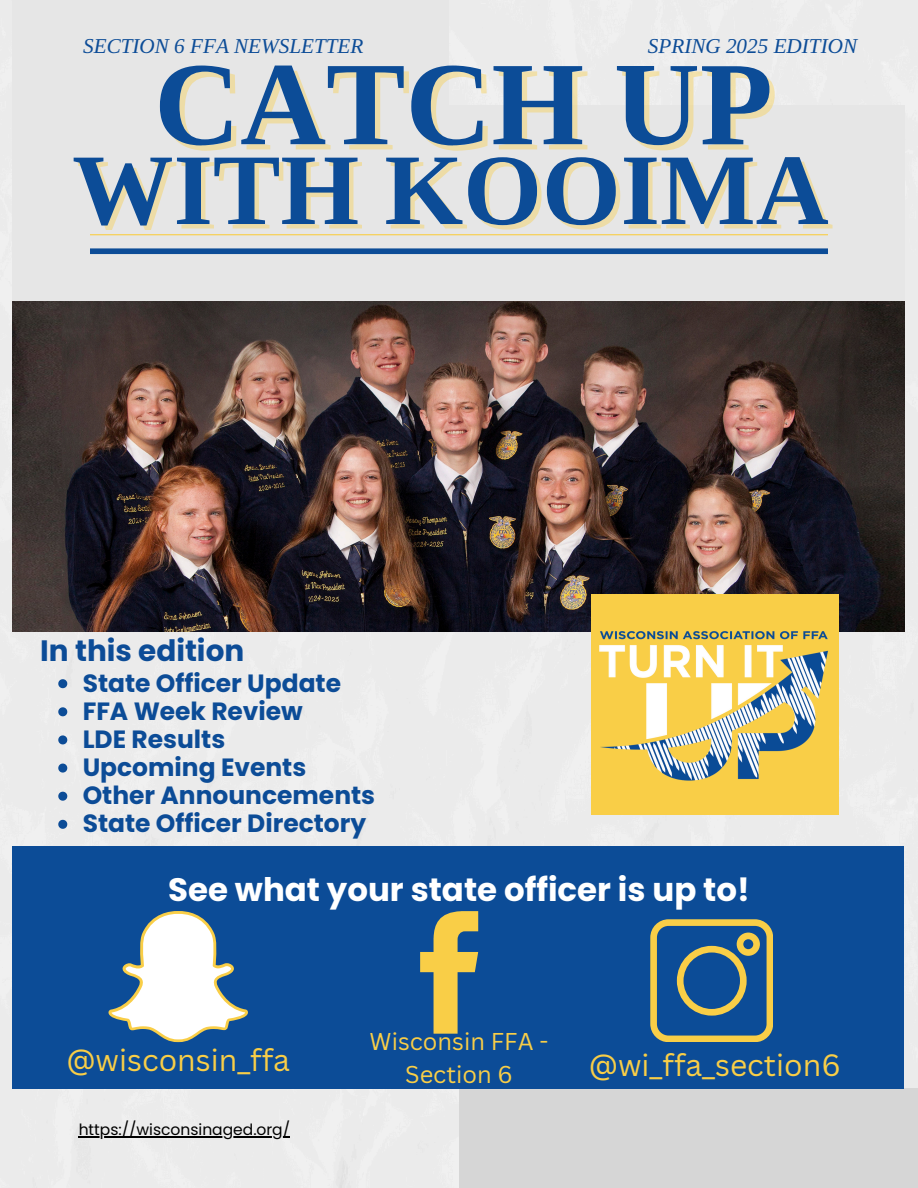
<style>
.page{position:relative;width:918px;height:1188px;background:#ebebeb}
.page>*{position:absolute;margin:0;border:0;box-sizing:border-box;transform-origin:0 0}
.t1{font:700 119.1px "Libra Serif Modern";color:#0c4c97}
.t2{font:700 101.25px "Libra Serif Modern";color:#0c4c97}
.t3{font:700 32.4px "Poppins";color:#fff}
.t4{font:30px "Canva Sans";color:#f9ce47}
.t5{font:700 29.4px "Poppins";color:#0c4c97}
.t6{font:700 24.9px "Poppins";color:#0c4c97}
.t7{font:23.7px/32.8px "Canva Sans";color:#f9ce47;text-align:center}
.t8{font:italic 21.15px "Libra Serif Modern";color:#0c4c97}
.t9{font:15.45px "Poppins";color:#000}
</style>
<div class="page">
<div style="left:13px;top:0;width:436px;height:302px;background:#e6e6e6"></div>
<div style="left:459px;top:1088px;width:459px;height:100px;background:#d6d6d6"></div>
<div style="left:13px;top:105px;width:892px;height:197px;background:#e6e6e6"></div>
<div style="left:13px;top:846px;width:891px;height:242px;background:#0c4c97"></div>
<img style="left:13px;top:302px;width:892px;height:330px">
<div style="left:591px;top:594px;width:248px;height:220px;background:#f9ce47"></div>
<hr style="left:90px;top:234px;width:738px;height:1px;background:#f9ce47">
<div style="left:90px;top:248px;width:738px;height:6px;background:#0c4c97"></div>
<img style="left:599px;top:618px;width:244px;height:174px">
<svg style="left:108px;top:911px;width:140px;height:131px"></svg>
<svg style="left:420px;top:911px;width:58px;height:123px"></svg>
<svg style="left:650px;top:919px;width:123px;height:123px"></svg>
<svg style="left:58px;top:679px;width:9px;height:9px"></svg>
<svg style="left:58px;top:707px;width:9px;height:9px"></svg>
<svg style="left:58px;top:735px;width:9px;height:9px"></svg>
<svg style="left:58px;top:764px;width:9px;height:9px"></svg>
<svg style="left:58px;top:792px;width:9px;height:9px"></svg>
<svg style="left:58px;top:820px;width:9px;height:9px"></svg>
<hr style="left:79px;top:1136px;width:211px;height:2px;background:#000">
<p class="t8" style="left:83px;top:34px;width:282px">SECTION 6 FFA NEWSLETTER</p>
<p class="t8" style="left:648px;top:34px;width:211px">SPRING 2025 EDITION</p>
<p class="t1" style="left:154px;top:36px;width:620px">CATCH UP</p>
<p class="t2" style="left:72px;top:132px;width:758px">WITH KOOIMA</p>
<h6 class="t5" style="left:40px;top:630px;width:205px">In this edition</h6>
<h6 class="t6" style="left:83px;top:665px;width:260px">State Officer Update</h6>
<p class="t6" style="left:83px;top:694px;width:222px">FFA Week Review</p>
<p class="t6" style="left:83px;top:722px;width:144px">LDE Results</p>
<h2 class="t6" style="left:83px;top:750px;width:225px">Upcoming Events</h2>
<p class="t6" style="left:83px;top:778px;width:294px">Other Announcements</p>
<p class="t6" style="left:83px;top:806px;width:285px">State Officer Directory</p>
<h1 class="t3" style="left:168px;top:867px;width:583px">See what your state officer is up to!</h1>
<p class="t4" style="left:66px;top:1039px;width:225px">@wisconsin_ffa</p>
<h3 class="t9" style="left:79px;top:1119px;width:213px">https://wisconsinaged.org/</h3>
<h3 class="t7" style="left:370px;top:1024px;width:180px">Wisconsin FFA -<br>Section 6</h3>
<p class="t4" style="left:589px;top:1044px;width:253px">@wi_ffa_section6</p>
</div>
